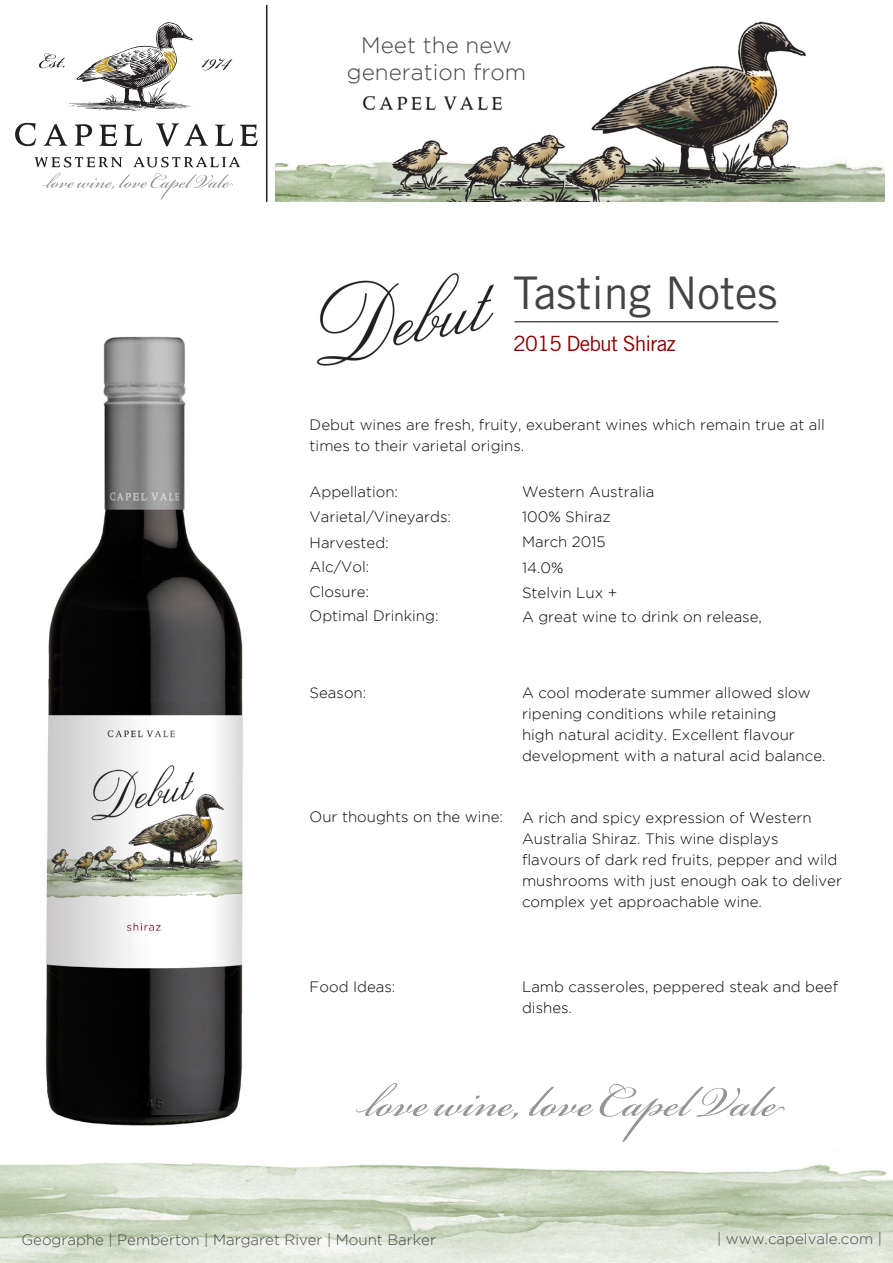
<style>
.page{position:relative;width:893px;height:1263px;background:#fff}
.page>*{position:absolute;margin:0;border:0;box-sizing:border-box;transform-origin:0 0}
.t1{font:45px "Trade Gothic LT Std";color:#434447}
.t2{font:300 22.5px "Gotham";color:#464548}
.t3{font:21px "Trade Gothic LT Std";letter-spacing:-.04em;color:#890000}
.t4{font:300 15px/21px "Gotham";color:#040503}
.t5{font:300 15px/21px "Gotham";color:#090706}
.t6{font:300 15px "Gotham";color:#494849}
.t7{font:300 15px "Gotham";color:#4a4a4a}
</style>
<div class="page">
<img style="left:316px;top:273px;width:178px;height:93px">
<hr style="left:514px;top:321px;width:264px;height:1px;background:#231f20">
<img style="left:276px;top:21px;width:608px;height:181px">
<hr style="left:266px;top:5px;width:1px;height:197px;background:#231f20">
<img style="left:45px;top:336px;width:198px;height:790px">
<img style="left:0;top:1163px;width:893px;height:100px">
<img style="left:344px;top:91px;width:177px;height:19px">
<svg style="left:529px;top:1084px;width:256px;height:58px"></svg>
<svg style="left:356px;top:1083px;width:162px;height:36px"></svg>
<svg style="left:15px;top:123px;width:21px;height:23px"></svg>
<svg style="left:44px;top:124px;width:23px;height:22px"></svg>
<svg style="left:75px;top:124px;width:17px;height:22px"></svg>
<svg style="left:99px;top:125px;width:18px;height:21px"></svg>
<svg style="left:124px;top:125px;width:18px;height:21px"></svg>
<svg style="left:156px;top:123px;width:52px;height:23px"></svg>
<svg style="left:215px;top:125px;width:18px;height:21px"></svg>
<svg style="left:240px;top:125px;width:18px;height:21px"></svg>
<svg style="left:39px;top:22px;width:154px;height:89px"></svg>
<svg style="left:201px;top:58px;width:32px;height:13px"></svg>
<svg style="left:34px;top:157px;width:206px;height:10px"></svg>
<svg style="left:42px;top:173px;width:191px;height:27px"></svg>
<p class="t2" style="left:361px;top:32px;width:152px">Meet the new</p>
<p class="t2" style="left:347px;top:59px;width:181px">generation from</p>
<p class="t1" style="left:513px;top:266px;width:266px">Tasting Notes</p>
<p class="t3" style="left:513px;top:331px;width:164px">2015 Debut Shiraz</p>
<p class="t5" style="left:310px;top:414px;width:517px">Debut wines are fresh, fruity, exuberant wines which remain true at all times to their varietal origins.</p>
<p class="t4" style="left:310px;top:481px;width:90px">Appellation:</p>
<p class="t4" style="left:310px;top:506px;width:143px">Varietal/Vineyards:</p>
<p class="t4" style="left:310px;top:532px;width:81px">Harvested:</p>
<p class="t4" style="left:310px;top:556px;width:61px">Alc/Vol:</p>
<p class="t4" style="left:310px;top:581px;width:61px">Closure:</p>
<p class="t4" style="left:310px;top:605px;width:130px">Optimal Drinking:</p>
<p class="t4" style="left:522px;top:481px;width:134px">Western Australia</p>
<p class="t4" style="left:522px;top:506px;width:90px">100% Shiraz</p>
<p class="t4" style="left:522px;top:531px;width:85px">March 2015</p>
<p class="t4" style="left:522px;top:556px;width:43px">14.0%</p>
<p class="t4" style="left:522px;top:582px;width:97px">Stelvin Lux +</p>
<p class="t4" style="left:522px;top:606px;width:241px">A great wine to drink on release,</p>
<p class="t4" style="left:310px;top:682px;width:58px">Season:</p>
<p class="t4" style="left:310px;top:806px;width:195px">Our thoughts on the wine:</p>
<p class="t4" style="left:522px;top:682px;width:290px">A cool moderate summer allowed slow ripening conditions while retaining</p>
<p class="t4" style="left:522px;top:724px;width:305px">high natural acidity. Excellent flavour development with a natural acid balance.</p>
<p class="t4" style="left:522px;top:807px;width:291px">A rich and spicy expression of Western</p>
<p class="t4" style="left:522px;top:828px;width:258px">Australia Shiraz. This wine displays</p>
<p class="t4" style="left:522px;top:849px;width:317px">flavours of dark red fruits, pepper and wild</p>
<p class="t4" style="left:522px;top:870px;width:321px">mushrooms with just enough oak to deliver</p>
<p class="t4" style="left:522px;top:891px;width:241px">complex yet approachable wine.</p>
<p class="t4" style="left:310px;top:976px;width:87px">Food Ideas:</p>
<p class="t4" style="left:522px;top:976px;width:318px">Lamb casseroles, peppered steak and beef</p>
<p class="t4" style="left:522px;top:997px;width:51px">dishes.</p>
<p class="t6" style="left:22px;top:1232px;width:416px">Geographe | Pemberton | Margaret River | Mount Barker</p>
<p class="t7" style="left:717px;top:1230px;width:167px">| www.capelvale.com |</p>
</div>
